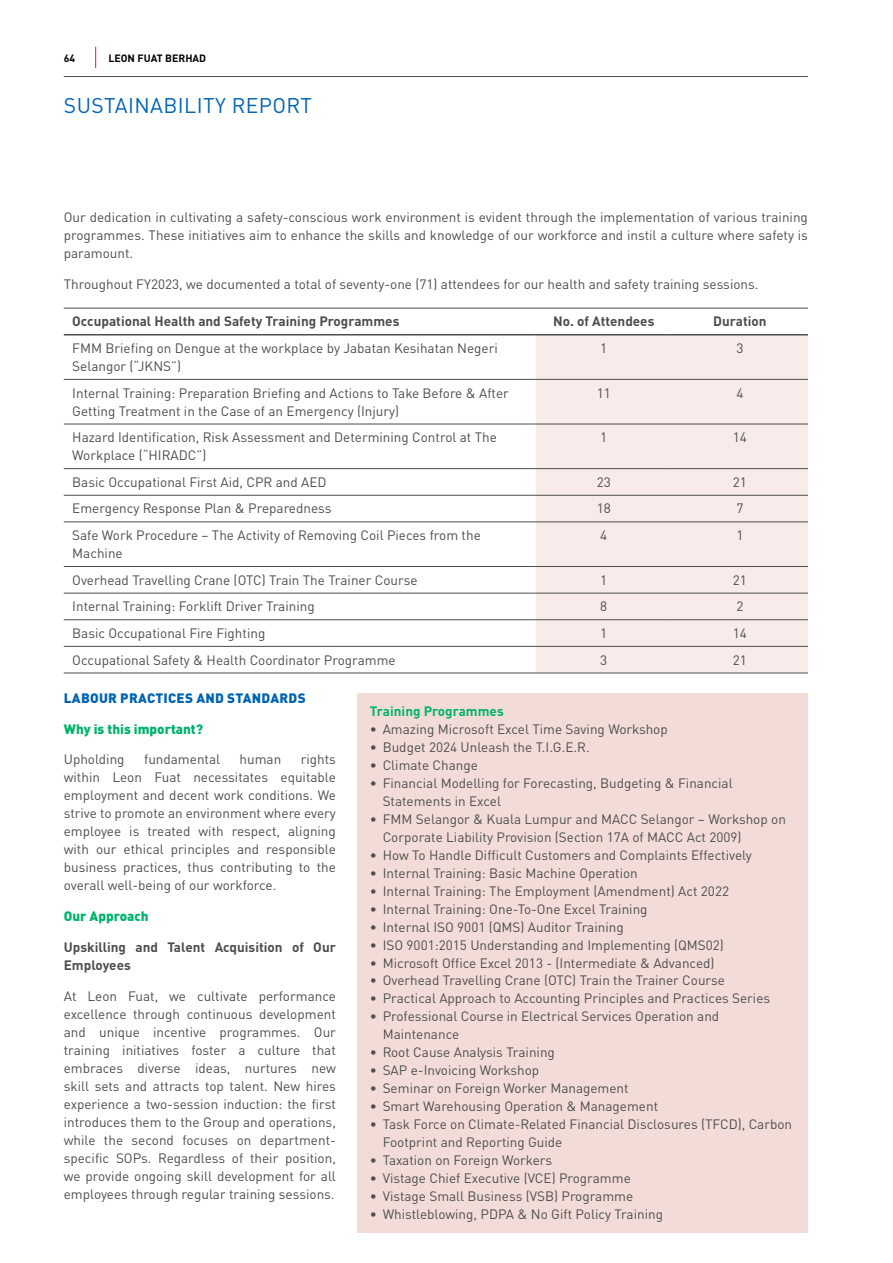
<style>
.page{position:relative;width:893px;height:1263px;background:#fff}
.page>*{position:absolute;margin:0;border:0;box-sizing:border-box;transform-origin:0 0}
.t1{font:21px "DIN Pro";color:#0064b1}
.t2{font:13.5px/18px "DIN Pro";color:#4d4d4f}
.t3{font:700 13.5px/18px "DIN Pro";color:#4d4d4f}
.t4{font:900 13.5px "DIN Pro";color:#00b26b}
.t5{font:900 13.5px "DIN Pro";letter-spacing:.02em;color:#0064b1}
.t6{font:700 13.5px "DIN Pro";color:#00b26b}
.t7{font:700 10.5px "DIN";color:#000}
</style>
<div class="page">
<div style="left:536px;top:335px;width:272px;height:338px;background:#f8ebe9"></div>
<hr style="left:64px;top:424px;width:472px;height:1px;background:#4d4d4f">
<hr style="left:536px;top:424px;width:136px;height:1px;background:#4d4d4f">
<hr style="left:672px;top:424px;width:136px;height:1px;background:#4d4d4f">
<hr style="left:64px;top:308px;width:472px;height:1px;background:#4d4d4f">
<hr style="left:536px;top:308px;width:136px;height:1px;background:#4d4d4f">
<hr style="left:672px;top:308px;width:136px;height:1px;background:#4d4d4f">
<hr style="left:64px;top:379px;width:472px;height:1px;background:#4d4d4f">
<hr style="left:536px;top:379px;width:136px;height:1px;background:#4d4d4f">
<hr style="left:672px;top:379px;width:136px;height:1px;background:#4d4d4f">
<hr style="left:64px;top:468px;width:472px;height:1px;background:#4d4d4f">
<hr style="left:536px;top:468px;width:136px;height:1px;background:#4d4d4f">
<hr style="left:672px;top:468px;width:136px;height:1px;background:#4d4d4f">
<hr style="left:64px;top:495px;width:472px;height:1px;background:#4d4d4f">
<hr style="left:536px;top:495px;width:136px;height:1px;background:#4d4d4f">
<hr style="left:672px;top:495px;width:136px;height:1px;background:#4d4d4f">
<hr style="left:64px;top:521px;width:472px;height:1px;background:#4d4d4f">
<hr style="left:536px;top:521px;width:136px;height:1px;background:#4d4d4f">
<hr style="left:672px;top:521px;width:136px;height:1px;background:#4d4d4f">
<hr style="left:64px;top:566px;width:472px;height:1px;background:#4d4d4f">
<hr style="left:536px;top:566px;width:136px;height:1px;background:#4d4d4f">
<hr style="left:672px;top:566px;width:136px;height:1px;background:#4d4d4f">
<hr style="left:64px;top:593px;width:472px;height:1px;background:#4d4d4f">
<hr style="left:536px;top:593px;width:136px;height:1px;background:#4d4d4f">
<hr style="left:672px;top:593px;width:136px;height:1px;background:#4d4d4f">
<hr style="left:64px;top:619px;width:472px;height:1px;background:#4d4d4f">
<hr style="left:536px;top:619px;width:136px;height:1px;background:#4d4d4f">
<hr style="left:672px;top:619px;width:136px;height:1px;background:#4d4d4f">
<hr style="left:64px;top:646px;width:472px;height:1px;background:#4d4d4f">
<hr style="left:536px;top:646px;width:136px;height:1px;background:#4d4d4f">
<hr style="left:672px;top:646px;width:136px;height:1px;background:#4d4d4f">
<hr style="left:64px;top:673px;width:472px;height:1px;background:#4d4d4f">
<hr style="left:536px;top:673px;width:136px;height:1px;background:#4d4d4f">
<hr style="left:672px;top:673px;width:136px;height:1px;background:#4d4d4f">
<hr style="left:64px;top:334px;width:472px;height:1px;background:#4d4d4f">
<hr style="left:536px;top:334px;width:136px;height:1px;background:#4d4d4f">
<hr style="left:672px;top:334px;width:136px;height:1px;background:#4d4d4f">
<div style="left:357px;top:693px;width:451px;height:539px;background:#f3dcd8"></div>
<svg style="left:95px;top:47px;width:1px;height:21px"></svg>
<hr style="left:64px;top:76px;width:744px;height:1px;background:#4d4d4f">
<p class="t7" style="left:64px;top:51px;width:13px">64</p>
<p class="t7" style="left:108px;top:51px;width:99px">LEON FUAT BERHAD</p>
<h1 class="t1" style="left:64px;top:89px;width:26px">Sustainability</h1>
<h1 class="t1" style="left:232px;top:89px;width:41px">REport</h1>
<p class="t2" style="left:64px;top:207px;width:746px;text-align:justify">Our dedication in cultivating a safety-conscious work environment is evident through the implementation of various training programmes. These initiatives aim to enhance the skills and knowledge of our workforce and instil a culture where safety is paramount.</p>
<p class="t2" style="left:64px;top:274px;width:696px">Throughout FY2023, we documented a total of seventy-one (71) attendees for our health and safety training sessions.</p>
<p class="t3" style="left:72px;top:311px;width:329px">Occupational Health and Safety Training Programmes</p>
<p class="t3" style="left:553px;top:311px;width:103px">No. of Attendees</p>
<p class="t3" style="left:713px;top:311px;width:55px">Duration</p>
<p class="t2" style="left:72px;top:338px;width:427px">FMM Briefing on Dengue at the workplace by Jabatan Kesihatan Negeri<br>Selangor (“JKNS”)</p>
<p class="t2" style="left:600px;top:338px;width:9px">1</p>
<p class="t2" style="left:736px;top:338px;width:9px">3</p>
<p class="t2" style="left:72px;top:382px;width:438px">Internal Training: Preparation Briefing and Actions to Take Before &amp; After<br>Getting Treatment in the Case of an Emergency (Injury)</p>
<p class="t2" style="left:597px;top:382px;width:16px">11</p>
<p class="t2" style="left:736px;top:382px;width:9px">4</p>
<p class="t2" style="left:72px;top:427px;width:426px">Hazard Identification, Risk Assessment and Determining Control at The<br>Workplace (“HIRADC”)</p>
<p class="t2" style="left:600px;top:427px;width:9px">1</p>
<p class="t2" style="left:733px;top:427px;width:16px">14</p>
<p class="t2" style="left:72px;top:471px;width:256px">Basic Occupational First Aid, CPR and AED</p>
<p class="t2" style="left:597px;top:471px;width:16px">23</p>
<p class="t2" style="left:733px;top:471px;width:16px">21</p>
<p class="t2" style="left:72px;top:498px;width:261px">Emergency Response Plan &amp; Preparedness</p>
<p class="t2" style="left:597px;top:498px;width:16px">18</p>
<p class="t2" style="left:736px;top:498px;width:9px">7</p>
<p class="t2" style="left:72px;top:525px;width:410px">Safe Work Procedure – The Activity of Removing Coil Pieces from the<br>Machine</p>
<p class="t2" style="left:600px;top:525px;width:9px">4</p>
<p class="t2" style="left:736px;top:525px;width:9px">1</p>
<p class="t2" style="left:72px;top:569px;width:347px">Overhead Travelling Crane (OTC) Train The Trainer Course</p>
<p class="t2" style="left:600px;top:569px;width:9px">1</p>
<p class="t2" style="left:733px;top:569px;width:16px">21</p>
<p class="t2" style="left:72px;top:596px;width:244px">Internal Training: Forklift Driver Training</p>
<p class="t2" style="left:600px;top:596px;width:9px">8</p>
<p class="t2" style="left:736px;top:596px;width:9px">2</p>
<p class="t2" style="left:72px;top:623px;width:195px">Basic Occupational Fire Fighting</p>
<p class="t2" style="left:600px;top:623px;width:9px">1</p>
<p class="t2" style="left:733px;top:623px;width:16px">14</p>
<p class="t2" style="left:72px;top:649px;width:325px">Occupational Safety &amp; Health Coordinator Programme</p>
<p class="t2" style="left:600px;top:649px;width:9px">3</p>
<p class="t2" style="left:733px;top:649px;width:16px">21</p>
<p class="t5" style="left:64px;top:686px;width:18px">LABO</p>
<p class="t5" style="left:99px;top:686px;width:39px">UR PRACTICES</p>
<p class="t5" style="left:196px;top:686px;width:10px">AND</p>
<p class="t5" style="left:227px;top:686px;width:18px">STANDARDS</p>
<p class="t4" style="left:64px;top:717px;width:141px">WHY IS THIS IMPORTANT?</p>
<p class="t2" style="left:64px;top:749px;width:62px">Upholding</p>
<p class="t2" style="left:144px;top:749px;width:77px">fundamental</p>
<p class="t2" style="left:240px;top:749px;width:43px">human</p>
<p class="t6" style="left:370px;top:699px;width:135px">Training Programmes</p>
<p class="t2" style="left:370px;top:718px;width:299px">• Amazing Microsoft Excel Time Saving Workshop</p>
<p class="t2" style="left:370px;top:736px;width:221px">• Budget 2024 Unleash the T.I.G.E.R.</p>
<p class="t2" style="left:370px;top:754px;width:109px">• Climate Change</p>
<p class="t2" style="left:383px;top:772px;width:351px;text-indent:-13px">• Financial Modelling for Forecasting, Budgeting &amp; Financial<br>Statements in Excel</p>
<p class="t2" style="left:383px;top:808px;width:405px;text-indent:-13px">• FMM Selangor &amp; Kuala Lumpur and MACC Selangor – Workshop on<br>Corporate Liability Provision (Section 17A of MACC Act 2009)</p>
<p class="t2" style="left:370px;top:844px;width:383px">• How To Handle Difficult Customers and Complaints Effectively</p>
<p class="t2" style="left:370px;top:862px;width:269px">• Internal Training: Basic Machine Operation</p>
<p class="t2" style="left:370px;top:880px;width:361px">• Internal Training: The Employment (Amendment) Act 2022</p>
<p class="t2" style="left:370px;top:898px;width:279px">• Internal Training: One-To-One Excel Training</p>
<p class="t2" style="left:370px;top:916px;width:255px">• Internal ISO 9001 (QMS) Auditor Training</p>
<p class="t2" style="left:370px;top:934px;width:356px">• ISO 9001:2015 Understanding and Implementing (QMS02)</p>
<p class="t2" style="left:370px;top:952px;width:346px">• Microsoft Office Excel 2013 - (Intermediate &amp; Advanced)</p>
<p class="t2" style="left:370px;top:970px;width:357px">• Overhead Travelling Crane (OTC) Train the Trainer Course</p>
<p class="t2" style="left:370px;top:988px;width:402px">• Practical Approach to Accounting Principles and Practices Series</p>
<p class="t2" style="left:383px;top:1006px;width:338px;text-indent:-13px">• Professional Course in Electrical Services Operation and<br>Maintenance</p>
<p class="t2" style="left:370px;top:1042px;width:186px">• Root Cause Analysis Training</p>
<p class="t2" style="left:370px;top:1060px;width:171px">• SAP e-Invoicing Workshop</p>
<p class="t2" style="left:370px;top:1078px;width:260px">• Seminar on Foreign Worker Management</p>
<p class="t2" style="left:370px;top:1096px;width:290px">• Smart Warehousing Operation &amp; Management</p>
<p class="t2" style="left:383px;top:1114px;width:411px;text-indent:-13px">• Task Force on Climate-Related Financial Disclosures (TFCD), Carbon<br>Footprint and Reporting Guide</p>
<p class="t2" style="left:370px;top:1150px;width:184px">• Taxation on Foreign Workers</p>
<p class="t2" style="left:370px;top:1168px;width:262px">• Vistage Chief Executive (VCE) Programme</p>
<p class="t2" style="left:370px;top:1186px;width:265px">• Vistage Small Business (VSB) Programme</p>
<p class="t2" style="left:370px;top:1204px;width:295px">• Whistleblowing, PDPA &amp; No Gift Policy Training</p>
<p class="t2" style="left:64px;top:749px;width:274px;text-align:justify;text-indent:237px">rights within Leon Fuat necessitates equitable employment and decent work conditions. We strive to promote an environment where every employee is treated with respect, aligning with our ethical principles and responsible business practices, thus contributing to the overall well-being of our workforce.</p>
<p class="t4" style="left:64px;top:904px;width:86px">OUR APPROACH</p>
<p class="t3" style="left:64px;top:936px;width:274px">Upskilling and Talent Acquisition of Our<br>Employees</p>
<p class="t2" style="left:64px;top:985px;width:274px;text-align:justify">At Leon Fuat, we cultivate performance excellence through continuous development and unique incentive programmes. Our training initiatives foster a culture that embraces diverse ideas, nurtures new skill sets and attracts top talent. New hires experience a two-session induction: the first introduces them to the Group and operations, while the second focuses on department&shy;specific SOPs. Regardless of their position, we provide ongoing skill development for all employees through regular training sessions.</p>
</div>
